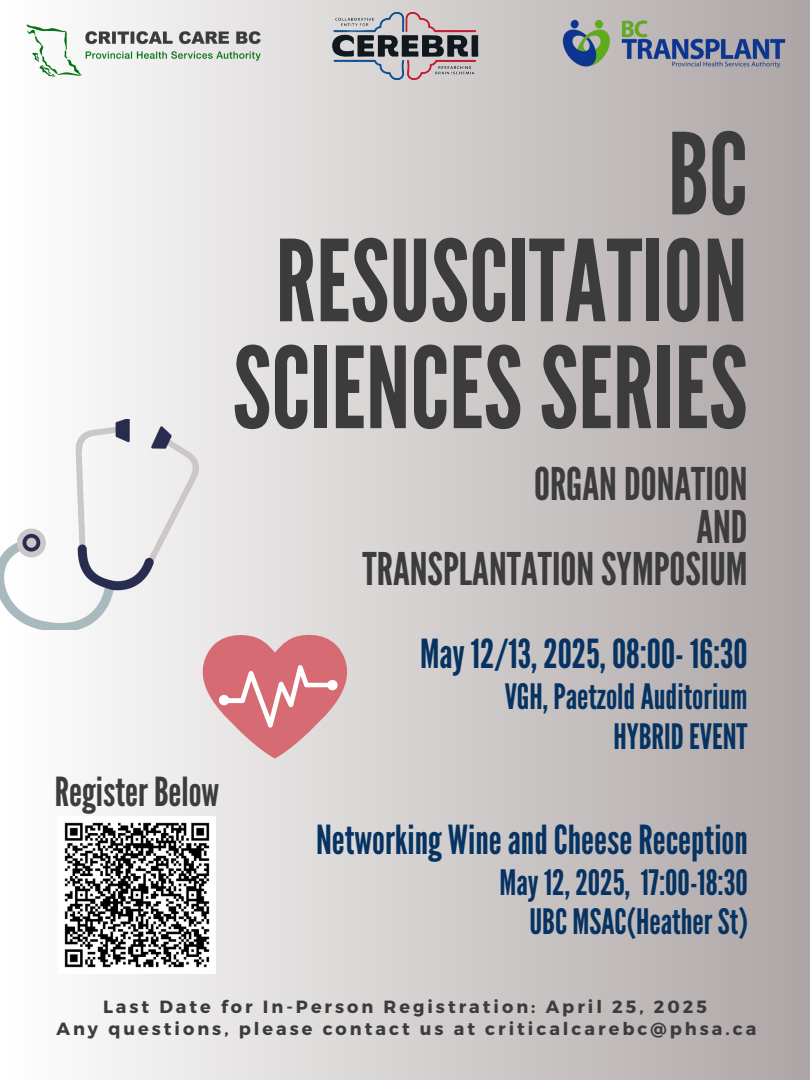
<style>
.page{position:relative;width:810px;height:1080px;background:#fff}
.page>*{position:absolute;margin:0;border:0;box-sizing:border-box;transform-origin:0 0}
.t1{font:112.5px/106.9px "League Gothic";color:#3c3c3c;text-align:right}
.t2{font:45px/42.6px "League Gothic";color:#3c3c3c;text-align:right}
.t3{font:40px "League Gothic";color:#063362}
.t4{font:40px "League Gothic";color:#3c3c3c}
.t5{font:35px/39.9px "League Gothic";color:#063362;text-align:right}
.t6{font:700 17.69px "Montserrat";letter-spacing:.17em;color:#3c3c3c}
</style>
<div class="page">
<div style="left:0;top:0;width:810px;height:1080px;background:linear-gradient(to right,#fff,#aea6a6)"></div>
<img style="left:19px;top:17px;width:252px;height:66px">
<img style="left:321px;top:0;width:167px;height:110px">
<img style="left:555px;top:17px;width:238px;height:57px">
<svg style="left:203px;top:635px;width:144px;height:124px;background:#dd999e"></svg>
<img style="left:59px;top:816px;width:157px;height:158px">
<img style="left:0;top:420px;width:198px;height:209px">
<p class="t1" style="left:233px;top:123px;width:517px">BC<br>RESUSCITATION<br>SCIENCESSERIES</p>
<h1 class="t2" style="left:363px;top:463px;width:387px">ORGANDONATION<br>AND<br>TRANSPLANTATIONSYMPOSIUM</h1>
<p class="t4" style="left:55px;top:769px;width:166px">RegisterBelow</p>
<p class="t3" style="left:420px;top:631px;width:329px">May12/13,2025,08:00- 16:30</p>
<p class="t5" style="left:505px;top:677px;width:245px">VGH,PaetzoldAuditorium<br>HYBRIDEVENT</p>
<h2 class="t3" style="left:316px;top:816px;width:433px">Networking WineandCheeseReception</h2>
<h2 class="t5" style="left:500px;top:863px;width:250px">May12,2025, 17:00-18:30<br>UBC MSAC(HeatherSt)</h2>
<h3 class="t6" style="left:103px;top:995px;width:605px">Last Date for In-Person Registration: April 25, 2025</h3>
<p class="t6" style="left:56px;top:1017px;width:701px">Any questions, please contact us at criticalcarebc@phsa.ca</p>
</div>
